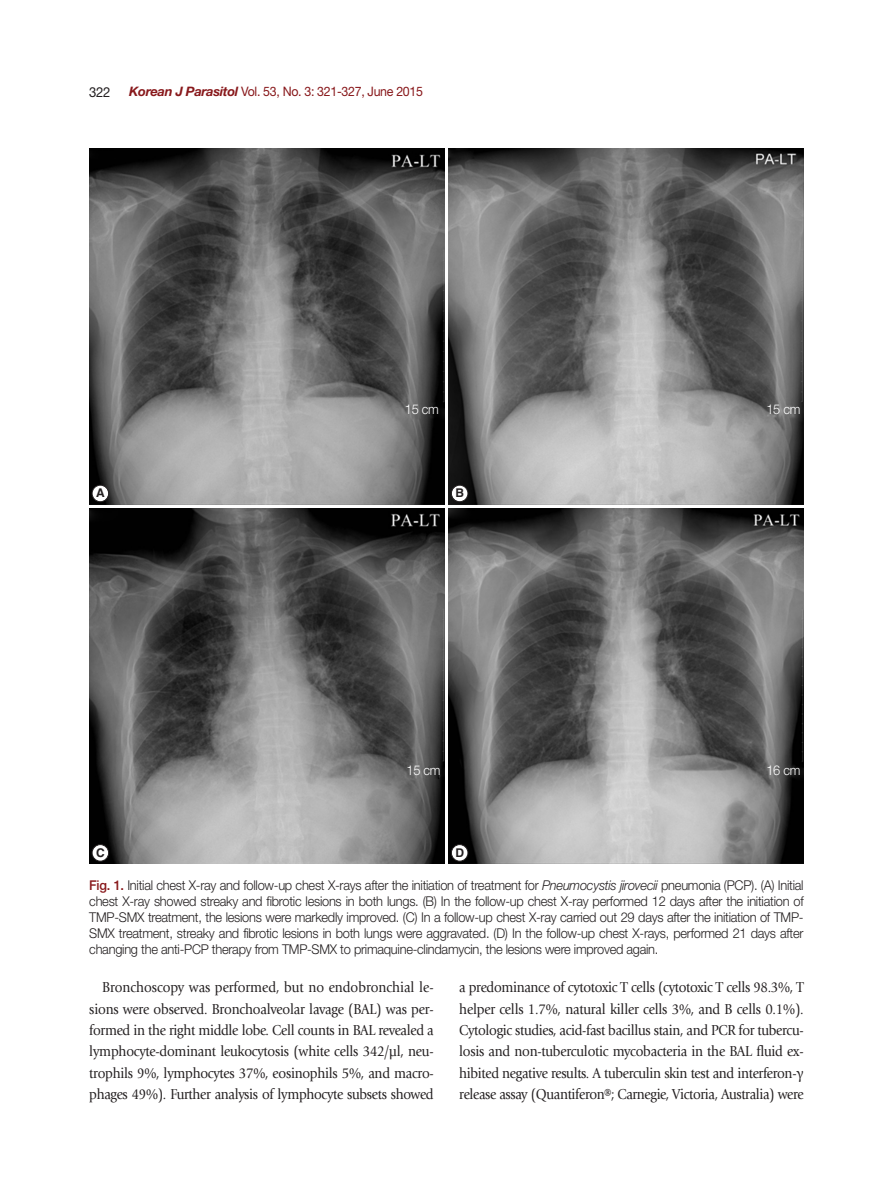
<style>
.page{position:relative;width:893px;height:1191px;background:#fff}
.page>*{position:absolute;margin:0;border:0;box-sizing:border-box;transform-origin:0 0}
.본문{font:15px/21.3px "Giovanni Std";letter-spacing:-.025em;color:#231f20;text-align:justify;scale:.9 1}
.하시라{font:13.8px "Helvetica Neue LT Std";color:#231f20;scale:.95 1}
.표_제목__그림_설명{font:300 13.5px/16.2px "Helvetica Neue LT Std";letter-spacing:-.02em;color:#231f20;text-align:justify;scale:.95 1}
.표_제목__그림_설명-2{font:300 13.5px "Helvetica Neue LT Std";letter-spacing:-.02em;color:#fff;scale:.95 1}
.하시라-2{font:13.05px "Helvetica Neue LT Std";letter-spacing:-.025em;color:#88181b;scale:.95 1}
.t1{font:700 12px "Helvetica LT Std";color:#231f20}
.s1{font-weight:700;font-style:italic}
.s2{font-weight:500;color:#88181b}
.s3{font-style:italic}
.s4{font-family:"Minion Pro";font-size:15.75px}
</style>
<div class="page">
<img style="left:89px;top:508px;width:355px;height:355px">
<img style="left:89px;top:149px;width:355px;height:355px">
<img style="left:449px;top:508px;width:355px;height:355px">
<img style="left:449px;top:149px;width:355px;height:355px">
<div style="left:92px;top:844px;width:17px;height:17px;background:#fff;border-radius:50%"></div>
<div style="left:92px;top:844px;width:17px;height:17px;border:1px solid #231f20;border-radius:50%"></div>
<div style="left:92px;top:485px;width:17px;height:17px;background:#fff;border-radius:50%"></div>
<div style="left:92px;top:485px;width:17px;height:17px;border:1px solid #231f20;border-radius:50%"></div>
<div style="left:451px;top:844px;width:17px;height:17px;background:#fff;border-radius:50%"></div>
<div style="left:451px;top:844px;width:17px;height:17px;border:1px solid #231f20;border-radius:50%"></div>
<div style="left:451px;top:485px;width:17px;height:17px;background:#fff;border-radius:50%"></div>
<div style="left:451px;top:485px;width:17px;height:17px;border:1px solid #231f20;border-radius:50%"></div>
<p class="하시라" style="left:89px;top:83px;width:24px">322</p>
<p class="하시라-2" style="left:129px;top:84px;width:311px"><span class="s1">Korean J Parasitol</span> Vol. 53, No. 3: 321-327, June 2015</p>
<p class="t1" style="left:96px;top:486px;width:10px">A</p>
<p class="t1" style="left:96px;top:845px;width:10px">C</p>
<p class="표_제목__그림_설명-2" style="left:405px;top:401px;width:37px">15 cm</p>
<p class="표_제목__그림_설명-2" style="left:766px;top:401px;width:37px">15 cm</p>
<p class="t1" style="left:455px;top:486px;width:10px">B</p>
<p class="표_제목__그림_설명-2" style="left:406px;top:762px;width:37px">15 cm</p>
<p class="표_제목__그림_설명-2" style="left:766px;top:762px;width:37px">16 cm</p>
<p class="t1" style="left:455px;top:845px;width:10px">D</p>
<p class="표_제목__그림_설명" style="left:89px;top:876px;width:753px"><span class="s2">Fig. 1.</span> Initial chest X-ray and follow-up chest X-rays after the initiation of treatment for <span class="s3">Pneumocystis jirovecii</span> pneumonia (PCP). (A) Initial chest X-ray showed streaky and fibrotic lesions in both lungs. (B) In the follow-up chest X-ray performed 12 days after the initiation of TMP-SMX treatment, the lesions were markedly improved. (C) In a follow-up chest X-ray carried out 29 days after the initiation of TMP-SMX treatment, streaky and fibrotic lesions in both lungs were aggravated. (D) In the follow-up chest X-rays, performed 21 days after changing the anti-PCP therapy from TMP-SMX to primaquine-clindamycin, the lesions were improved again.</p>
<p class="본문" style="left:89px;top:977px;width:384px;text-indent:13px">Bronchoscopy was performed, but no endobronchial le&shy;sions were observed. Bronchoalveolar lavage (BAL) was per&shy;formed in the right middle lobe. Cell counts in BAL revealed a lymphocyte-dominant leukocytosis (white cells 342/μl, neu&shy;trophils 9%, lymphocytes 37%, eosinophils 5%, and macro&shy;phages 49%). Further analysis of lymphocyte subsets showed</p>
<p class="본문" style="left:459px;top:977px;width:384px">a predominance of cytotoxic T cells (cytotoxic T cells 98.3%, T helper cells 1.7%, natural killer cells 3%, and B cells 0.1%).<br>Cytologic studies, acid-fast bacillus stain, and PCR for tubercu&shy;losis and non-tuberculotic mycobacteria in the BAL fluid ex&shy;hibited negative results. A tuberculin skin test and interferon-<span class="s4">γ </span>release assay (Quantiferon®; Carnegie, Victoria, Australia) were</p>
</div>
